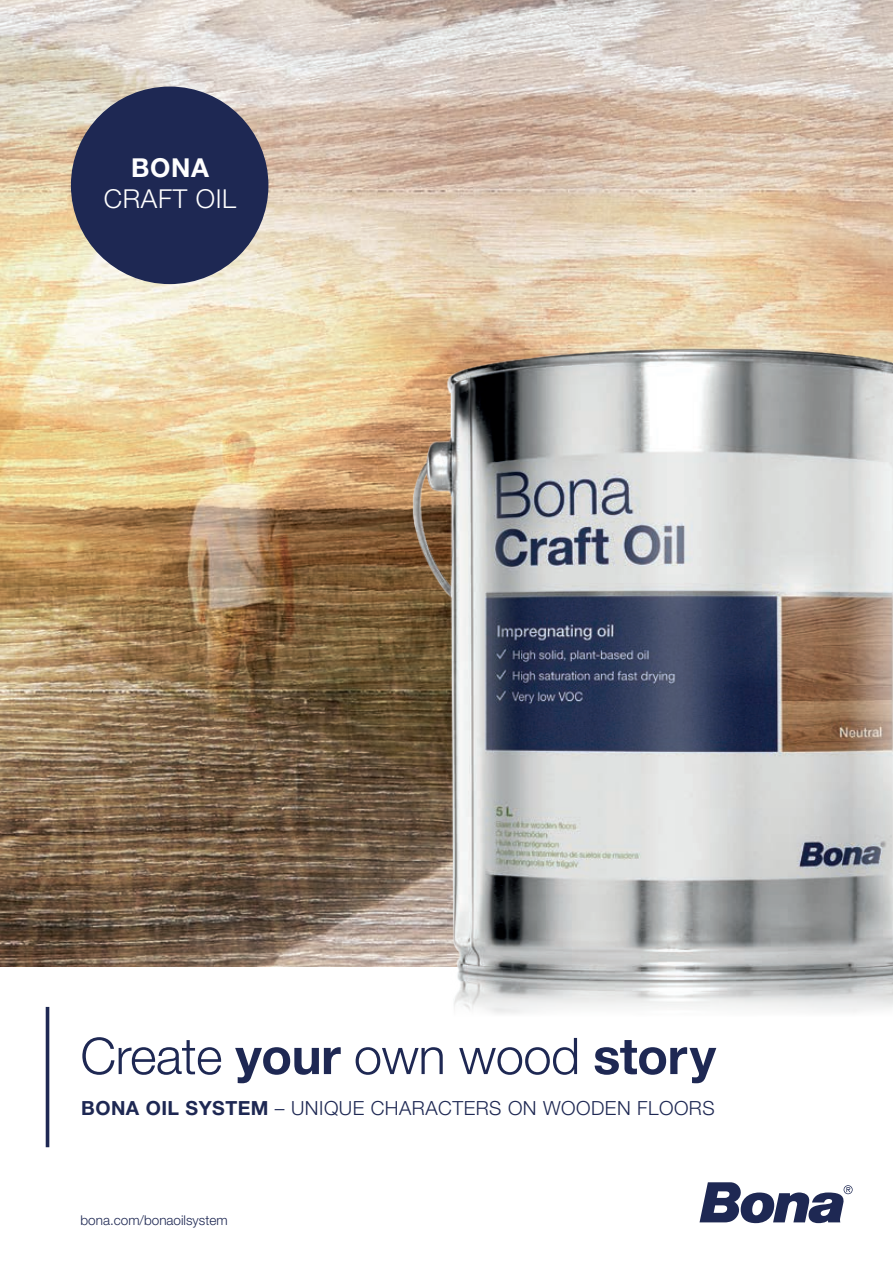
<style>
.page{position:relative;width:893px;height:1263px;background:#fff}
.page>*{position:absolute;margin:0;border:0;box-sizing:border-box;transform-origin:0 0}
.t1{font:300 50.55px "Helvetica Neue LT Pro";letter-spacing:-.01em;color:#1e2853}
.t2{font:300 26.1px "Helvetica Neue LT Pro";letter-spacing:.025em;color:#fff}
.t3{font:700 26.1px "Helvetica Neue LT Pro";color:#fff}
.t4{font:300 19.5px "Helvetica Neue LT Pro";letter-spacing:.025em;color:#1e2853}
.t5{font:300 13.5px "Helvetica Neue LT Pro";color:#1e2853}
.s1{font-weight:700}
</style>
<div class="page">
<img style="left:0;top:0;width:893px;height:966px">
<hr style="left:46px;top:1007px;width:3px;height:140px;background:#1e2853">
<div style="left:71px;top:87px;width:197px;height:197px;background:#1e2853;border-radius:50%"></div>
<img style="left:348px;top:343px;width:545px;height:671px">
<svg style="left:699px;top:1182px;width:154px;height:41px"></svg>
<h2 class="t3" style="left:131px;top:151px;width:79px">BONA</h2>
<h2 class="t2" style="left:104px;top:183px;width:134px">CRAFT OIL</h2>
<h1 class="t1" style="left:80px;top:1025px;width:637px">Create <span class="s1">your</span> own wood <span class="s1">story</span></h1>
<p class="t4" style="left:81px;top:1096px;width:635px"><span class="s1">BONA OIL SYSTEM</span> – UNIQUE CHARACTERS ON WOODEN FLOORS</p>
<p class="t5" style="left:81px;top:1211px;width:149px">bona.com/bonaoilsystem</p>
</div>
